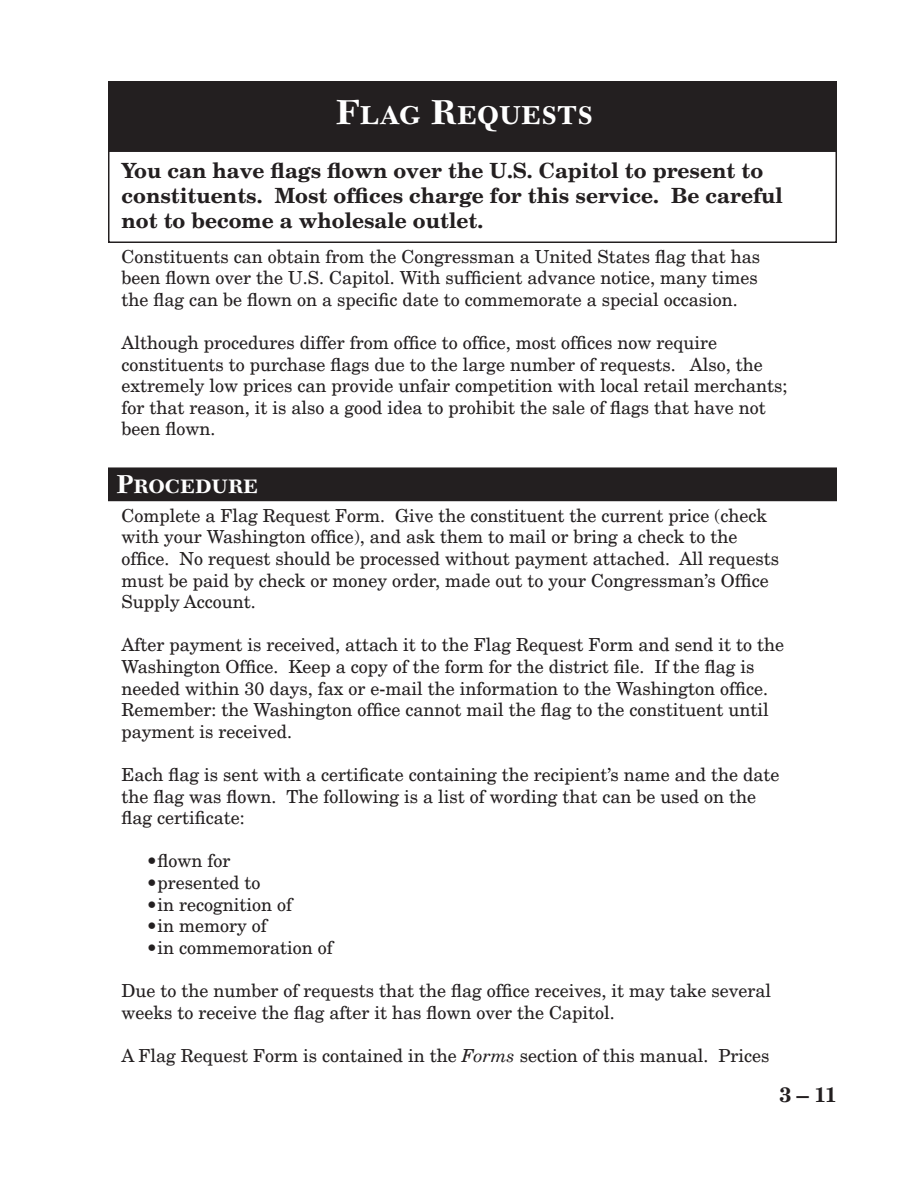
<style>
.page{position:relative;width:918px;height:1188px;background:#fff}
.page>*{position:absolute;margin:0;border:0;box-sizing:border-box;transform-origin:0 0}
.t1{font:36px "New Caledonia Bold SC";color:#fff}
.t2{font:27px "New Caledonia Bold SC";color:#fff}
.t3{font:700 21px/25.2px "New Century Schlbk";color:#231f20}
.t4{font:18px/21.6px "New Century Schlbk";color:#231f20}
.s1{font-style:italic}
</style>
<div class="page">
<div style="left:109px;top:82px;width:727px;height:69px;background:#231f20"></div>
<div style="left:108px;top:81px;width:729px;height:71px;border:2px solid #231f20"></div>
<div style="left:108px;top:150px;width:729px;height:93px;border:2px solid #231f20"></div>
<div style="left:109px;top:468px;width:727px;height:32px;background:#231f20"></div>
<div style="left:108px;top:467px;width:729px;height:34px;border:2px solid #231f20"></div>
<h1 class="t1" style="left:336px;top:91px;width:259px">Flag Requests</h1>
<p class="t3" style="left:122px;top:157px;width:663px">You can have flags flown over the U.S. Capitol to present to constituents. Most offices charge for this service. Be careful not to become a wholesale outlet.</p>
<p class="t4" style="left:122px;top:245px;width:640px">Constituents can obtain from the Congressman a United States flag that has been flown over the U.S. Capitol. With sufficient advance notice, many times the flag can be flown on a specific date to commemorate a special occasion.</p>
<p class="t4" style="left:122px;top:331px;width:668px">Although procedures differ from office to office, most offices now require constituents to purchase flags due to the large number of requests. Also, the extremely low prices can provide unfair competition with local retail merchants; for that reason, it is also a good idea to prohibit the sale of flags that have not been flown.</p>
<h2 class="t2" style="left:116px;top:468px;width:143px">Procedure</h2>
<p class="t4" style="left:122px;top:504px;width:659px">Complete a Flag Request Form. Give the constituent the current price (check with your Washington office), and ask them to mail or bring a check to the office. No request should be processed without payment attached. All requests must be paid by check or money order, made out to your Congressman’s Office Supply Account.</p>
<p class="t4" style="left:122px;top:634px;width:664px">After payment is received, attach it to the Flag Request Form and send it to the Washington Office. Keep a copy of the form for the district file. If the flag is needed within 30 days, fax or e-mail the information to the Washington office.<br>Remember: the Washington office cannot mail the flag to the constituent until payment is received.</p>
<p class="t4" style="left:122px;top:763px;width:660px">Each flag is sent with a certificate containing the recipient’s name and the date the flag was flown. The following is a list of wording that can be used on the flag certificate:</p>
<p class="t4" style="left:147px;top:850px;width:85px">•flown for</p>
<p class="t4" style="left:147px;top:871px;width:115px">•presented to</p>
<p class="t4" style="left:147px;top:893px;width:147px">•in recognition of</p>
<p class="t4" style="left:147px;top:915px;width:122px">•in memory of</p>
<p class="t4" style="left:147px;top:936px;width:188px">•in commemoration of</p>
<p class="t4" style="left:122px;top:979px;width:651px">Due to the number of requests that the flag office receives, it may take several weeks to receive the flag after it has flown over the Capitol.</p>
<p class="t4" style="left:122px;top:1044px;width:650px">A Flag Request Form is contained in the <span class="s1">Forms</span> section of this manual. Prices</p>
<p class="t3" style="left:779px;top:1082px;width:59px">3 – 11</p>
</div>
